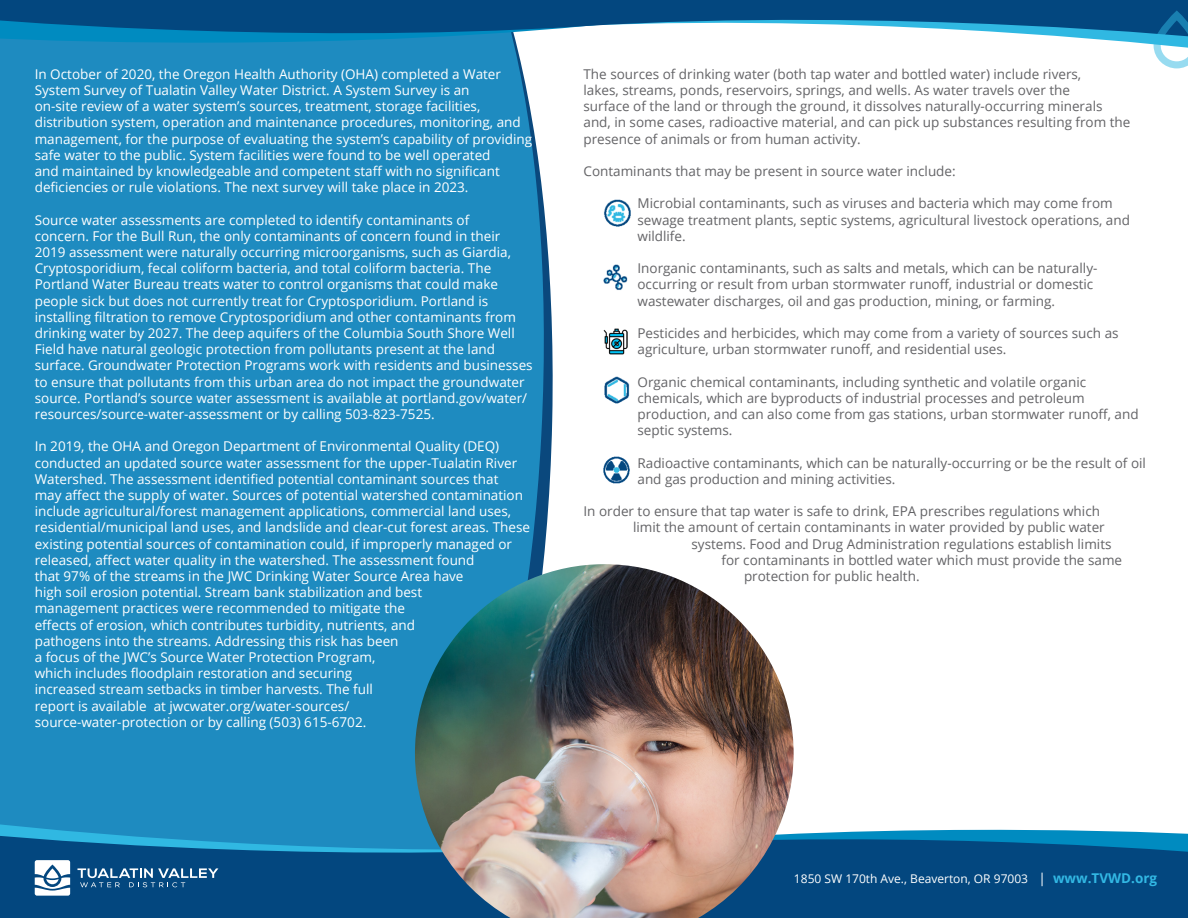
<style>
.page{position:relative;width:1188px;height:918px;background:#fff}
.page>*{position:absolute;margin:0;border:0;box-sizing:border-box;transform-origin:0 0}
.t1{font:13.5px/16.2px "Open Sans";color:#fff}
.t2{font:13.5px/16.2px "Open Sans";color:#636366}
.t3{font:12px "Open Sans";color:#fff}
.s1{font-size:13.5px}
.s2{font-weight:700;font-size:13.5px;color:#32b8e4}
</style>
<div class="page">
<div style="left:0;top:0;width:427px;height:918px;background:#1e8bc0"></div>
<svg style="left:427px;top:55px;width:126px;height:509px;background:#2a8dbf"></svg>
<svg style="left:0;top:827px;width:1188px;height:91px;background:#0c5a8f"></svg>
<svg style="left:427px;top:46px;width:727px;height:9px"></svg>
<svg style="left:0;top:0;width:1188px;height:46px;fill:#03477f"></svg>
<svg style="left:1154px;top:10px;width:34px;height:58px"></svg>
<svg style="left:35px;top:860px;width:35px;height:36px"></svg>
<svg style="left:77px;top:868px;width:141px;height:19px;background:#3b709b"></svg>
<img style="left:415px;top:564px;width:379px;height:354px">
<img style="left:604px;top:199px;width:27px;height:28px">
<img style="left:603px;top:457px;width:27px;height:27px">
<img style="left:604px;top:377px;width:25px;height:26px">
<img style="left:603px;top:265px;width:25px;height:25px">
<img style="left:604px;top:328px;width:24px;height:26px">
<p class="t1" style="left:35px;top:65px;width:499px">In October of 2020, the Oregon Health Authority (OHA) completed a Water System Survey of Tualatin Valley Water District. A System Survey is an<br>on-site review of a water system’s sources, treatment, storage facilities, distribution system, operation and maintenance procedures, monitoring, and management, for the purpose of evaluating the system’s capability of providing safe water to the public. System facilities were found to be well operated<br>and maintained by knowledgeable and competent staff with no significant deficiencies or rule violations. The next survey will take place in 2023.</p>
<p class="t1" style="left:35px;top:211px;width:500px">Source water assessments are completed to identify contaminants of<br>concern. For the Bull Run, the only contaminants of concern found in their 2019 assessment were naturally occurring microorganisms, such as Giardia, Cryptosporidium, fecal coliform bacteria, and total coliform bacteria. The Portland Water Bureau treats water to control organisms that could make people sick but does not currently treat for Cryptosporidium. Portland is installing filtration to remove Cryptosporidium and other contaminants from drinking water by 2027. The deep aquifers of the Columbia South Shore Well Field have natural geologic protection from pollutants present at the land surface. Groundwater Protection Programs work with residents and businesses to ensure that pollutants from this urban area do not impact the groundwater source. Portland’s source water assessment is available at portland.gov/water/ resources/source-water-assessment or by calling 503-823-7525.</p>
<p class="t1" style="left:35px;top:438px;width:497px">In 2019, the OHA and Oregon Department of Environmental Quality (DEQ) conducted an updated source water assessment for the upper-Tualatin River Watershed. The assessment identified potential contaminant sources that<br>may affect the supply of water. Sources of potential watershed contamination include agricultural/forest management applications, commercial land uses, residential/municipal land uses, and landslide and clear-cut forest areas. These existing potential sources of contamination could, if improperly managed or released, affect water quality in the watershed. The assessment found<br>that 97% of the streams in the JWC Drinking Water Source Area have<br>high soil erosion potential. Stream bank stabilization and best<br>management practices were recommended to mitigate the<br>effects of erosion, which contributes turbidity, nutrients, and<br>pathogens into the streams. Addressing this risk has been<br>a focus of the JWC’s Source Water Protection Program,<br>which includes floodplain restoration and securing<br>increased stream setbacks in timber harvests. The full<br>report is available at jwcwater.org/water-sources/<br>source-water-protection or by calling (503) 615-6702.</p>
<p class="t2" style="left:584px;top:65px;width:549px">The sources of drinking water (both tap water and bottled water) include rivers,<br>lakes, streams, ponds, reservoirs, springs, and wells. As water travels over the<br>surface of the land or through the ground, it dissolves naturally-occurring minerals and, in some cases, radioactive material, and can pick up substances resulting from the presence of animals or from human activity.</p>
<p class="t2" style="left:584px;top:163px;width:374px">Contaminants that may be present in source water include:</p>
<p class="t2" style="left:638px;top:195px;width:494px">Microbial contaminants, such as viruses and bacteria which may come from sewage treatment plants, septic systems, agricultural livestock operations, and wildlife.</p>
<p class="t2" style="left:638px;top:260px;width:461px">Inorganic contaminants, such as salts and metals, which can be naturally&shy;occurring or result from urban stormwater runoff, industrial or domestic wastewater discharges, oil and gas production, mining, or farming.</p>
<p class="t2" style="left:638px;top:325px;width:483px">Pesticides and herbicides, which may come from a variety of sources such as agriculture, urban stormwater runoff, and residential uses.</p>
<p class="t2" style="left:638px;top:373px;width:503px">Organic chemical contaminants, including synthetic and volatile organic chemicals, which are byproducts of industrial processes and petroleum production, and can also come from gas stations, urban stormwater runoff, and septic systems.</p>
<p class="t2" style="left:638px;top:454px;width:510px">Radioactive contaminants, which can be naturally-occurring or be the result of oil and gas production and mining activities.</p>
<p class="t2" style="left:584px;top:503px;width:518px">In order to ensure that tap water is safe to drink, EPA prescribes regulations which</p>
<p class="t2" style="left:633px;top:519px;width:473px">limit the amount of certain contaminants in water provided by public water</p>
<p class="t2" style="left:692px;top:535px;width:422px">systems. Food and Drug Administration regulations establish limits</p>
<p class="t2" style="left:722px;top:551px;width:402px">for contaminants in bottled water which must provide the same</p>
<p class="t2" style="left:744px;top:568px;width:177px">protection for public health.</p>
<p class="t3" style="left:794px;top:870px;width:365px">1850 SW 170th Ave., Beaverton, OR 97003 <span class="s1">|</span> <span class="s2">www.TVWD.org</span></p>
</div>
